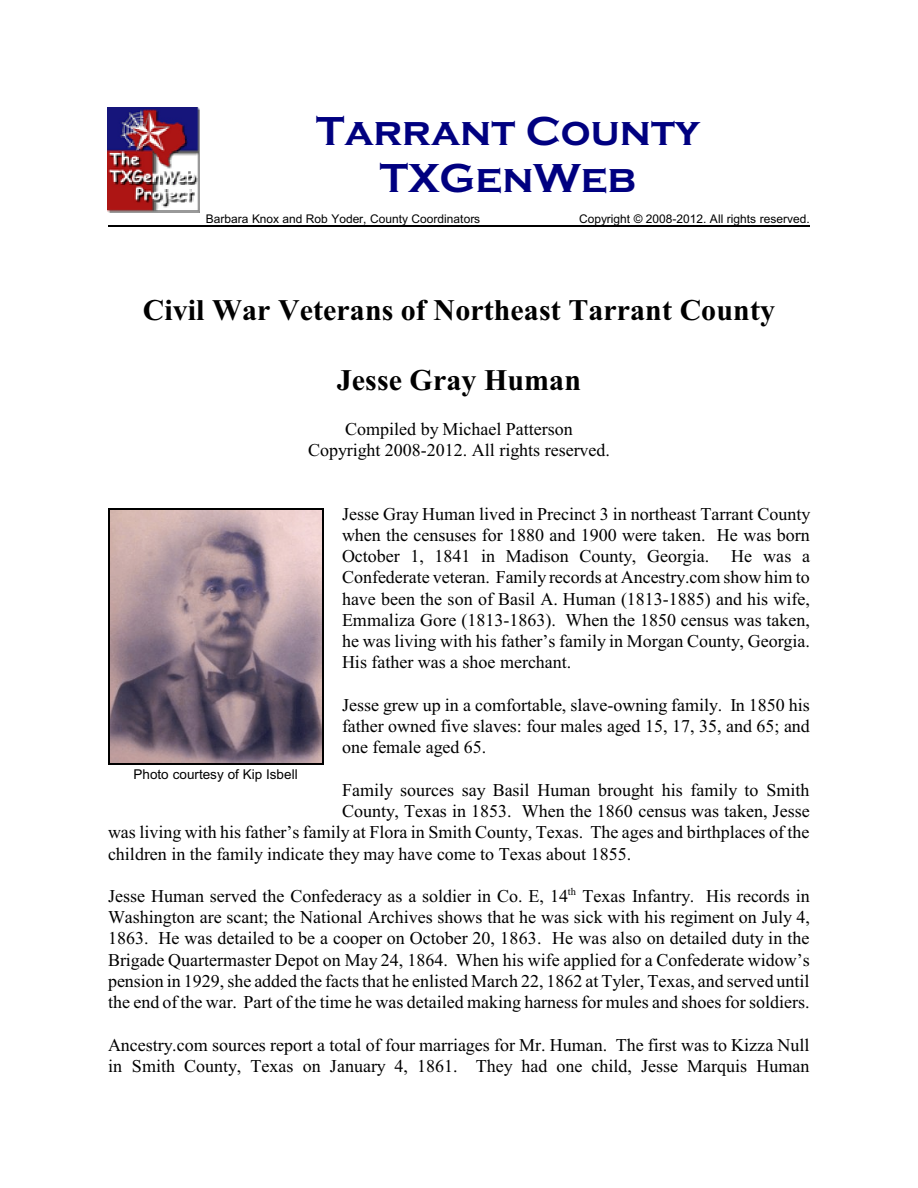
<style>
.page{position:relative;width:918px;height:1188px;background:#fff}
.page>*{position:absolute;margin:0;border:0;box-sizing:border-box;transform-origin:0 0}
.t1{font:700 42px/46.7px "Copperplate Gothic";color:#000080;text-align:center}
.t2{font:700 30px "Times New Roman";color:#000}
.t3{font:18px/21.3px "Times New Roman";color:#000;text-align:justify}
.t4{font:13.5px "Arial";color:#000}
.t5{font:12px "Arial";color:#000}
.t6{font:10.5px "Times New Roman";color:#000}
</style>
<div class="page">
<hr style="left:108px;top:226px;width:702px;height:1px;background:#000">
<img style="left:108px;top:108px;width:91px;height:104px">
<img style="left:109px;top:509px;width:214px;height:254px">
<hr style="left:108px;top:508px;width:1px;height:256px;background:#000">
<hr style="left:323px;top:508px;width:1px;height:256px;background:#000">
<hr style="left:108px;top:508px;width:216px;height:1px;background:#000">
<hr style="left:108px;top:763px;width:216px;height:2px;background:#000">
<h1 class="t1" style="left:316px;top:107px;width:385px">Tarrant County<br>TXGenWeb</h1>
<p class="t5" style="left:206px;top:214px;width:276px">Barbara Knox and Rob Yoder, County Coordinators</p>
<p class="t5" style="left:579px;top:214px;width:232px">Copyright © 2008-2012. All rights reserved.</p>
<h2 class="t2" style="left:143px;top:299px;width:634px">Civil War Veterans of Northeast Tarrant County</h2>
<h2 class="t2" style="left:337px;top:370px;width:246px">Jesse Gray Human</h2>
<p class="t3" style="left:308px;top:420px;width:303px;text-align:center">Compiled by Michael Patterson<br>Copyright 2008-2012. All rights reserved.</p>
<p class="t3" style="left:342px;top:505px;width:470px">Jesse Gray Human lived in Precinct 3 in northeast Tarrant County when the censuses for 1880 and 1900 were taken. He was born October 1, 1841 in Madison County, Georgia. He was a Confederate veteran. Family records at Ancestry.com show him to have been the son of Basil A. Human (1813-1885) and his wife, Emmaliza Gore (1813-1863). When the 1850 census was taken, he was living with his father’s family in Morgan County, Georgia.<br>His father was a shoe merchant.</p>
<p class="t3" style="left:342px;top:696px;width:469px">Jesse grew up in a comfortable, slave-owning family. In 1850 his father owned five slaves: four males aged 15, 17, 35, and 65; and one female aged 65.</p>
<p class="t3" style="left:342px;top:781px;width:469px">Family sources say Basil Human brought his family to Smith</p>
<p class="t3" style="left:342px;top:802px;width:469px">County, Texas in 1853. When the 1860 census was taken, Jesse</p>
<p class="t3" style="left:108px;top:823px;width:703px">was living with his father’s family at Flora in Smith County, Texas. The ages and birthplaces of the</p>
<p class="t3" style="left:108px;top:845px;width:525px">children in the family indicate they may have come to Texas about 1855.</p>
<p class="t3" style="left:108px;top:887px;width:703px">Jesse Human served the Confederacy as a soldier in Co. E, 14 Texas Infantry. His records in</p>
<p class="t4" style="left:134px;top:770px;width:166px">Photo courtesy of Kip Isbell</p>
<p class="t6" style="left:568px;top:888px;width:10px">th</p>
<p class="t3" style="left:108px;top:908px;width:703px">Washington are scant; the National Archives shows that he was sick with his regiment on July 4, 1863. He was detailed to be a cooper on October 20, 1863. He was also on detailed duty in the Brigade Quartermaster Depot on May 24, 1864. When his wife applied for a Confederate widow’s pension in 1929, she added the facts that he enlisted March 22, 1862 at Tyler, Texas, and served until the end of the war. Part of the time he was detailed making harness for mules and shoes for soldiers.</p>
<p class="t3" style="left:108px;top:1036px;width:703px">Ancestry.com sources report a total of four marriages for Mr. Human. The first was to Kizza Null in Smith County, Texas on January 4, 1861. They had one child, Jesse Marquis Human</p>
</div>
